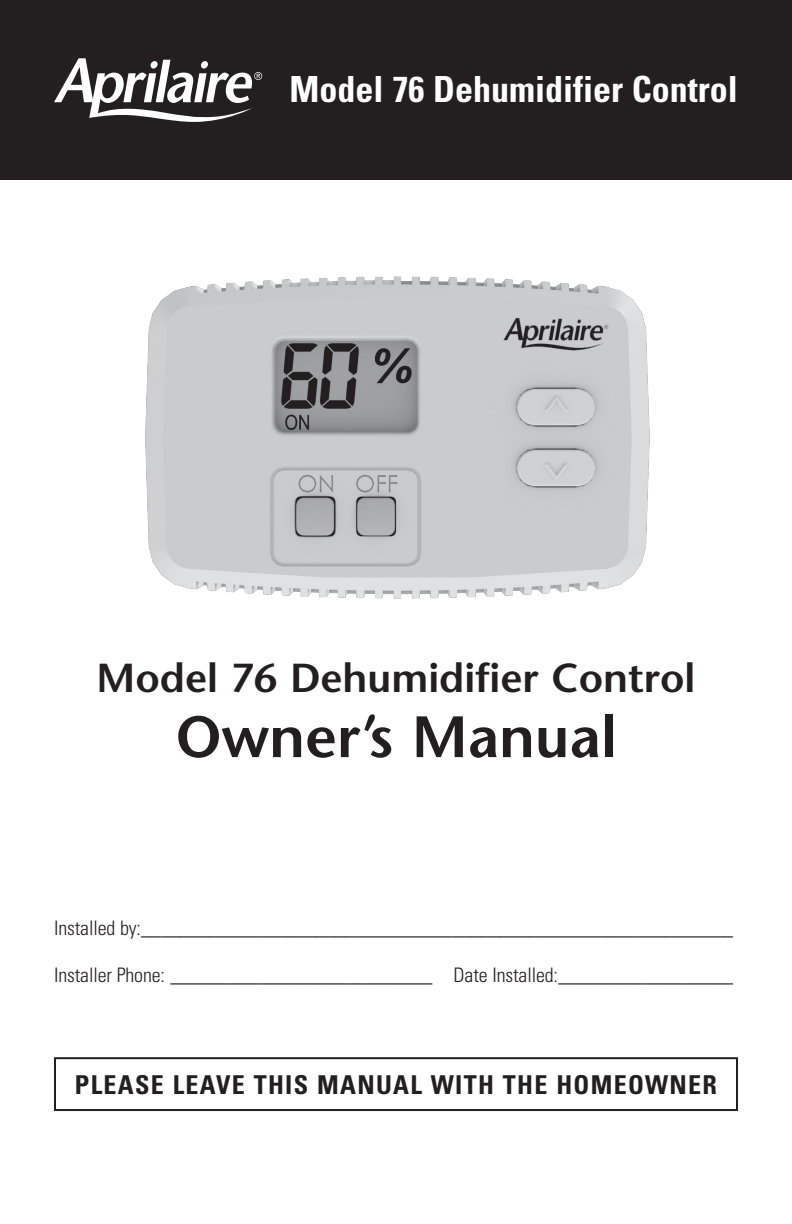
<style>
.page{position:relative;width:792px;height:1224px;background:#fff}
.page>*{position:absolute;margin:0;border:0;box-sizing:border-box;transform-origin:0 0}
.t1{font:600 58.2px "Stone Sans";color:#231f20}
.t2{font:600 40.4px "Stone Sans";color:#231f20}
.t3{font:700 condensed 36px "Univers";color:#fff}
.t4{font:700 condensed 26px "Univers";letter-spacing:.05em;color:#231f20}
.t5{font:300 condensed 20px "Univers";letter-spacing:-.005em;color:#231f20}
</style>
<div class="page">
<div style="left:0;top:0;width:792px;height:180px;background:#231f20"></div>
<div style="left:54px;top:1057px;width:684px;height:54px;border:2px solid #231f20"></div>
<svg style="left:54px;top:58px;width:208px;height:64px"></svg>
<img style="left:145px;top:276px;width:505px;height:323px">
<h3 class="t3" style="left:290px;top:67px;width:450px">Model 76 Dehumidifier Control</h3>
<h2 class="t2" style="left:97px;top:653px;width:600px">Model 76 Dehumidifier Control</h2>
<h1 class="t1" style="left:176px;top:701px;width:442px">Owner’s Manual</h1>
<p class="t5" style="left:54px;top:916px;width:681px">Installed by:_____________________________________________________________</p>
<p class="t5" style="left:54px;top:963px;width:681px">Installer Phone: ___________________________ Date Installed:__________________</p>
<h3 class="t4" style="left:75px;top:1069px;width:644px">PLEASE LEAVE THIS MANUAL WITH THE HOMEOWNER</h3>
</div>
